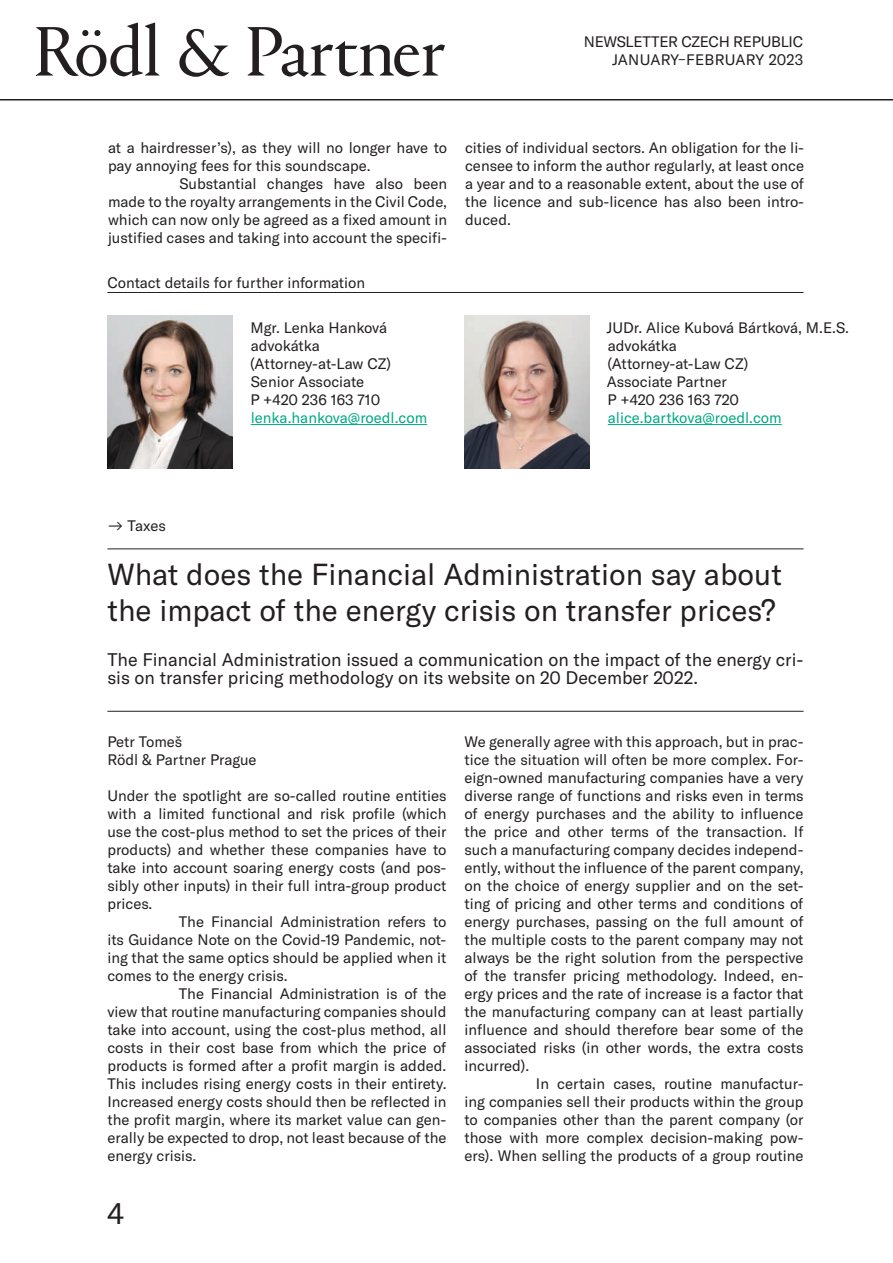
<style>
.page{position:relative;width:893px;height:1263px;background:#fff}
.page>*{position:absolute;margin:0;border:0;box-sizing:border-box;transform-origin:0 0}
.t1{font:30px/36px "GT America";color:#231f20}
.t2{font:18px/18px "GT America";color:#231f20}
.t3{font:15px/18px "GT America";color:#231f20}
.t4{font:15px "GT America";color:#00a985}
</style>
<div class="page">
<hr style="left:107px;top:549px;width:697px;height:1px;background:#231f20">
<hr style="left:107px;top:711px;width:697px;height:1px;background:#231f20">
<img style="left:107px;top:315px;width:125px;height:153px">
<img style="left:464px;top:315px;width:125px;height:153px">
<hr style="left:251px;top:424px;width:176px;height:1px;background:#00a985">
<hr style="left:608px;top:424px;width:174px;height:1px;background:#00a985">
<hr style="left:107px;top:292px;width:697px;height:1px;background:#231f20">
<hr style="left:0;top:99px;width:893px;height:1px;background:#231f20">
<svg style="left:36px;top:23px;width:409px;height:54px"></svg>
<p class="t3" style="left:584px;top:32px;width:52px">newsletter</p>
<p class="t3" style="left:681px;top:32px;width:11px">czech</p>
<p class="t3" style="left:733px;top:32px;width:10px">republic</p>
<p class="t3" style="left:612px;top:50px;width:39px">january</p>
<p class="t3" style="left:678px;top:50px;width:19px">–february</p>
<p class="t3" style="left:769px;top:50px;width:36px">2023</p>
<p class="t3" style="left:108px;top:139px;width:341px">at a hairdresser’s), as they will no longer have to pay annoying fees for this soundscape.<br>S</p>
<p class="t3" style="left:108px;top:175px;width:341px;text-align:justify;text-indent:81px">ubstantial changes have also been made to the royalty arrangements in the Civil Code, which can now only be agreed as a fixed amount in justified cases and taking into account the specifi-</p>
<p class="t3" style="left:107px;top:274px;width:259px">Contact details for further information</p>
<p class="t3" style="left:250px;top:319px;width:142px">Mgr. Lenka Hanková advokátka (Attorney-at-Law CZ)<br>Senior Associate<br>P +420 236 163 710</p>
<p class="t4" style="left:251px;top:409px;width:178px">lenka.hankova@roedl.com</p>
<p class="t3" style="left:465px;top:139px;width:341px;text-align:justify">cities of individual sectors. An obligation for the li&shy;censee to inform the author regularly, at least once a year and to a reasonable extent, about the use of the licence and sub-licence has also been intro&shy;duced.</p>
<p class="t3" style="left:606px;top:319px;width:244px">JUDr. Alice Kubová Bártková, M.E.S. advokátka<br>(Attorney-at-Law CZ)<br>Associate Partner<br>P +420 236 163 720</p>
<p class="t4" style="left:608px;top:409px;width:175px">alice.bartkova@roedl.com</p>
<p class="t3" style="left:107px;top:517px;width:60px">→ Taxes</p>
<h1 class="t1" style="left:107px;top:556px;width:676px">What does the Financial Administration say about the impact of the energy crisis on transfer prices?</h1>
<p class="t2" style="left:107px;top:651px;width:698px">The Financial Administration issued a communication on the impact of the energy cri&shy;sis on transfer pricing methodology on its website on 20 December 2022.</p>
<p class="t3" style="left:107px;top:733px;width:151px">Petr Tomeš<br>Rödl &amp; Partner Prague</p>
<p class="t3" style="left:107px;top:787px;width:341px">Under the spotlight are so-called routine entities</p>
<p class="t3" style="left:107px;top:805px;width:341px">with a limited functional and risk profile (which</p>
<p class="t3" style="left:107px;top:823px;width:341px">use the cost-plus method to set the prices of their</p>
<p class="t3" style="left:107px;top:841px;width:341px">products) and whether these companies have to</p>
<p class="t3" style="left:107px;top:859px;width:341px">take into account soaring energy costs (and pos-</p>
<p class="t3" style="left:107px;top:877px;width:341px">sibly other inputs) in their full intra-group product</p>
<p class="t3" style="left:107px;top:895px;width:47px">prices.</p>
<p class="t3" style="left:179px;top:913px;width:269px">The Financial Administration refers to</p>
<p class="t3" style="left:107px;top:931px;width:341px">its Guidance Note on the Covid-19 Pandemic, not-</p>
<p class="t3" style="left:107px;top:949px;width:340px">ing that the same optics should be applied when it</p>
<p class="t3" style="left:107px;top:967px;width:182px">comes to the energy crisis.</p>
<p class="t3" style="left:179px;top:985px;width:269px">The Financial Administration is of the</p>
<p class="t3" style="left:107px;top:1003px;width:341px">view that routine manufacturing companies should</p>
<p class="t3" style="left:107px;top:1021px;width:341px">take into account, using the cost-plus method, all</p>
<p class="t3" style="left:107px;top:1039px;width:341px">costs in their cost base from which the price of</p>
<p class="t3" style="left:107px;top:1057px;width:341px">products is formed after a profit margin is added.</p>
<p class="t3" style="left:107px;top:1075px;width:341px">This includes rising energy costs in their entirety.</p>
<p class="t3" style="left:107px;top:1093px;width:341px">Increased energy costs should then be reflected in</p>
<p class="t3" style="left:107px;top:1111px;width:341px">the profit margin, where its market value can gen-</p>
<p class="t3" style="left:107px;top:1129px;width:341px">erally be expected to drop, not least because of the</p>
<p class="t3" style="left:107px;top:1147px;width:90px">energy crisis.</p>
<h1 class="t1" style="left:107px;top:1195px;width:18px">4</h1>
<p class="t3" style="left:464px;top:733px;width:341px">We generally agree with this approach, but in prac-</p>
<p class="t3" style="left:464px;top:751px;width:341px">tice the situation will often be more complex. For-</p>
<p class="t3" style="left:464px;top:769px;width:341px">eign-owned manufacturing companies have a very</p>
<p class="t3" style="left:464px;top:787px;width:341px">diverse range of functions and risks even in terms</p>
<p class="t3" style="left:464px;top:805px;width:341px">of energy purchases and the ability to influence</p>
<p class="t3" style="left:464px;top:823px;width:341px">the price and other terms of the transaction. If</p>
<p class="t3" style="left:464px;top:841px;width:341px">such a manufacturing company decides independ-</p>
<p class="t3" style="left:464px;top:859px;width:341px">ently, without the influence of the parent company,</p>
<p class="t3" style="left:464px;top:877px;width:341px">on the choice of energy supplier and on the set-</p>
<p class="t3" style="left:464px;top:895px;width:340px">ting of pricing and other terms and conditions of</p>
<p class="t3" style="left:464px;top:913px;width:341px">energy purchases, passing on the full amount of</p>
<p class="t3" style="left:464px;top:931px;width:341px">the multiple costs to the parent company may not</p>
<p class="t3" style="left:464px;top:949px;width:341px">always be the right solution from the perspective</p>
<p class="t3" style="left:464px;top:967px;width:341px">of the transfer pricing methodology. Indeed, en-</p>
<p class="t3" style="left:464px;top:985px;width:340px">ergy prices and the rate of increase is a factor that</p>
<p class="t3" style="left:464px;top:1003px;width:341px">the manufacturing company can at least partially</p>
<p class="t3" style="left:464px;top:1021px;width:341px">influence and should therefore bear some of the</p>
<p class="t3" style="left:464px;top:1039px;width:341px">associated risks (in other words, the extra costs</p>
<p class="t3" style="left:464px;top:1057px;width:66px">incurred).</p>
<p class="t3" style="left:536px;top:1075px;width:269px">In certain cases, routine manufactur-</p>
<p class="t3" style="left:464px;top:1093px;width:341px">ing companies sell their products within the group</p>
<p class="t3" style="left:464px;top:1111px;width:341px">to companies other than the parent company (or</p>
<p class="t3" style="left:464px;top:1129px;width:341px">those with more complex decision-making pow-</p>
<p class="t3" style="left:464px;top:1147px;width:341px">ers). When selling the products of a group routine</p>
</div>
